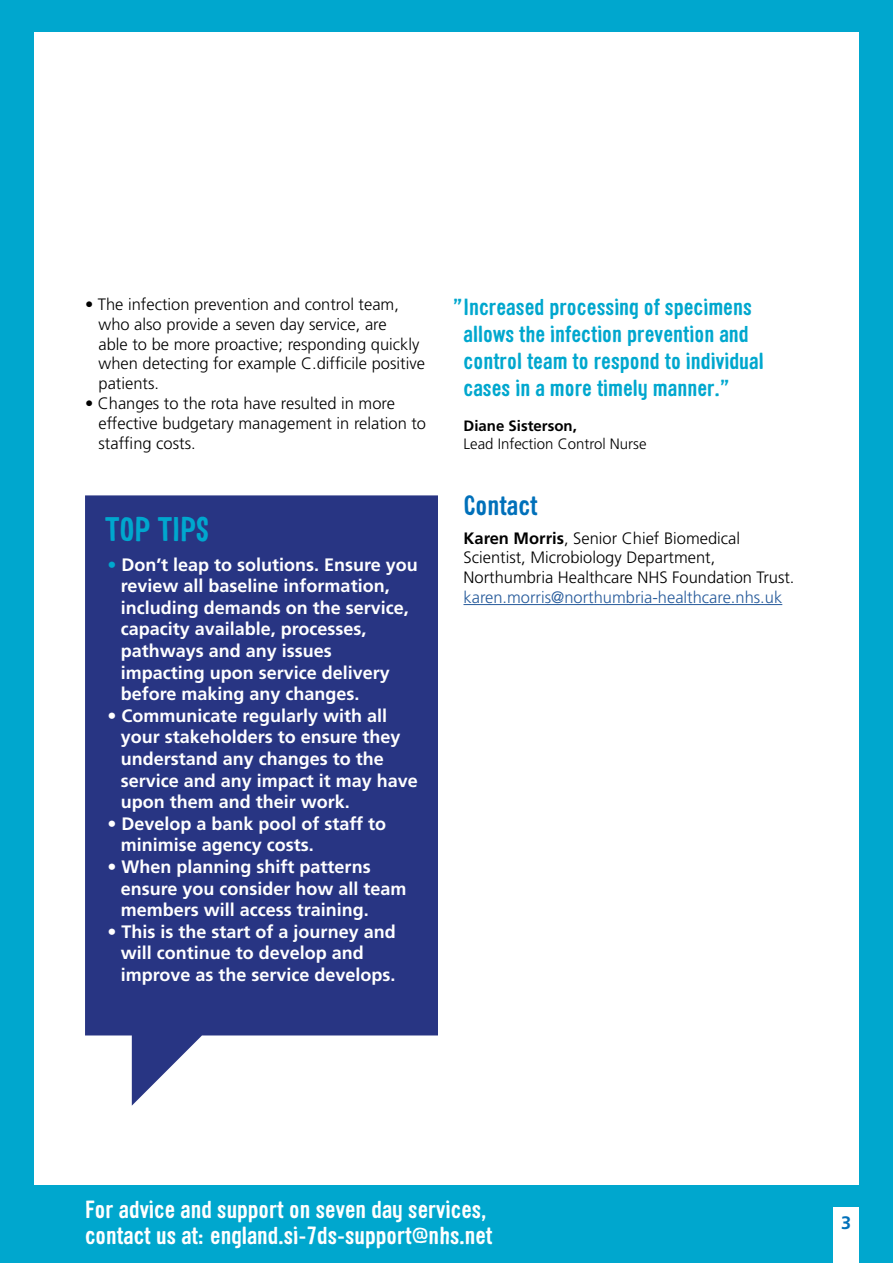
<style>
.page{position:relative;width:893px;height:1263px;background:#00a7ce}
.page>*{position:absolute;margin:0;border:0;box-sizing:border-box;transform-origin:0 0}
.t1{font:700 33px "Sini";color:#00a7ce}
.t2{font:700 27px "Sini";color:#0070ba}
.t3{font:700 24px "Sini";color:#fff}
.t4{font:700 22.5px "Sini";color:#00a7ce}
.t5{font:700 18px/21.6px "Frutiger";color:#fff}
.t6{font:700 18px "Frutiger";color:#0070ba}
.t7{font:300 16.5px/19.8px "Frutiger";color:#000}
.t8{font:300 16.5px "Frutiger";color:#275b9b}
.t9{font:300 15px "Frutiger";color:#000}
.t10{font:700 15px "Frutiger";color:#000}
.s1{color:#00a7ce}
.s2{font-weight:700}
</style>
<div class="page">
<div style="left:34px;top:32px;width:825px;height:1153px;background:#fff"></div>
<div style="left:833px;top:1208px;width:26px;height:55px;background:#fff"></div>
<hr style="left:463px;top:604px;width:319px;height:1px;background:#275b9b">
<svg style="left:85px;top:495px;width:353px;height:611px;fill:#283583"></svg>
<p class="t7" style="left:99px;top:295px;width:328px;text-indent:-13px">• The infection prevention and control team, who also provide a seven day service, are<br>able to be more proactive; responding quickly when detecting for example C.difficile positive patients.</p>
<p class="t7" style="left:99px;top:394px;width:329px;text-indent:-13px">• Changes to the rota have resulted in more effective budgetary management in relation to staffing costs.</p>
<p class="t1" style="left:105px;top:509px;width:105px">TOP TIPS</p>
<p class="t5" style="left:121px;top:554px;width:298px;text-indent:-14px"><span class="s1">•</span> Don’t leap to solutions. Ensure you review all baseline information, including demands on the service, capacity available, processes, pathways and any issues impacting upon service delivery before making any changes.</p>
<p class="t5" style="left:121px;top:705px;width:298px;text-indent:-14px">• Communicate regularly with all your stakeholders to ensure they understand any changes to the service and any impact it may have upon them and their work.</p>
<p class="t5" style="left:121px;top:813px;width:267px;text-indent:-14px">• Develop a bank pool of staff to minimise agency costs.</p>
<p class="t5" style="left:121px;top:856px;width:287px;text-indent:-14px">• When planning shift patterns ensure you consider how all team members will access training.</p>
<p class="t5" style="left:121px;top:921px;width:276px;text-indent:-14px">• This is the start of a journey and will continue to develop and improve as the service develops.</p>
<p class="t4" style="left:453px;top:292px;width:301px">”Increased processing of specimens</p>
<p class="t4" style="left:463px;top:319px;width:287px">allows the infection prevention and</p>
<p class="t4" style="left:463px;top:346px;width:302px">control team to respond to individual</p>
<p class="t4" style="left:463px;top:373px;width:269px">cases in a more timely manner.”</p>
<p class="t10" style="left:463px;top:417px;width:115px">Diane Sisterson,</p>
<p class="t9" style="left:463px;top:435px;width:185px">Lead Infection Control Nurse</p>
<p class="t2" style="left:463px;top:488px;width:76px">Contact</p>
<p class="t7" style="left:463px;top:528px;width:332px"><span class="s2">Karen Morris</span>, Senior Chief Biomedical<br>Scientist, Microbiology Department,<br>Northumbria Healthcare NHS Foundation Trust.</p>
<p class="t8" style="left:463px;top:588px;width:320px">karen.morris@northumbria-healthcare.nhs.uk</p>
<p class="t3" style="left:85px;top:1195px;width:403px">For advice and support on seven day services,</p>
<p class="t3" style="left:85px;top:1220px;width:409px">contact us at:england.si-7ds-support@nhs.net</p>
<p class="t6" style="left:841px;top:1212px;width:12px">3</p>
</div>
